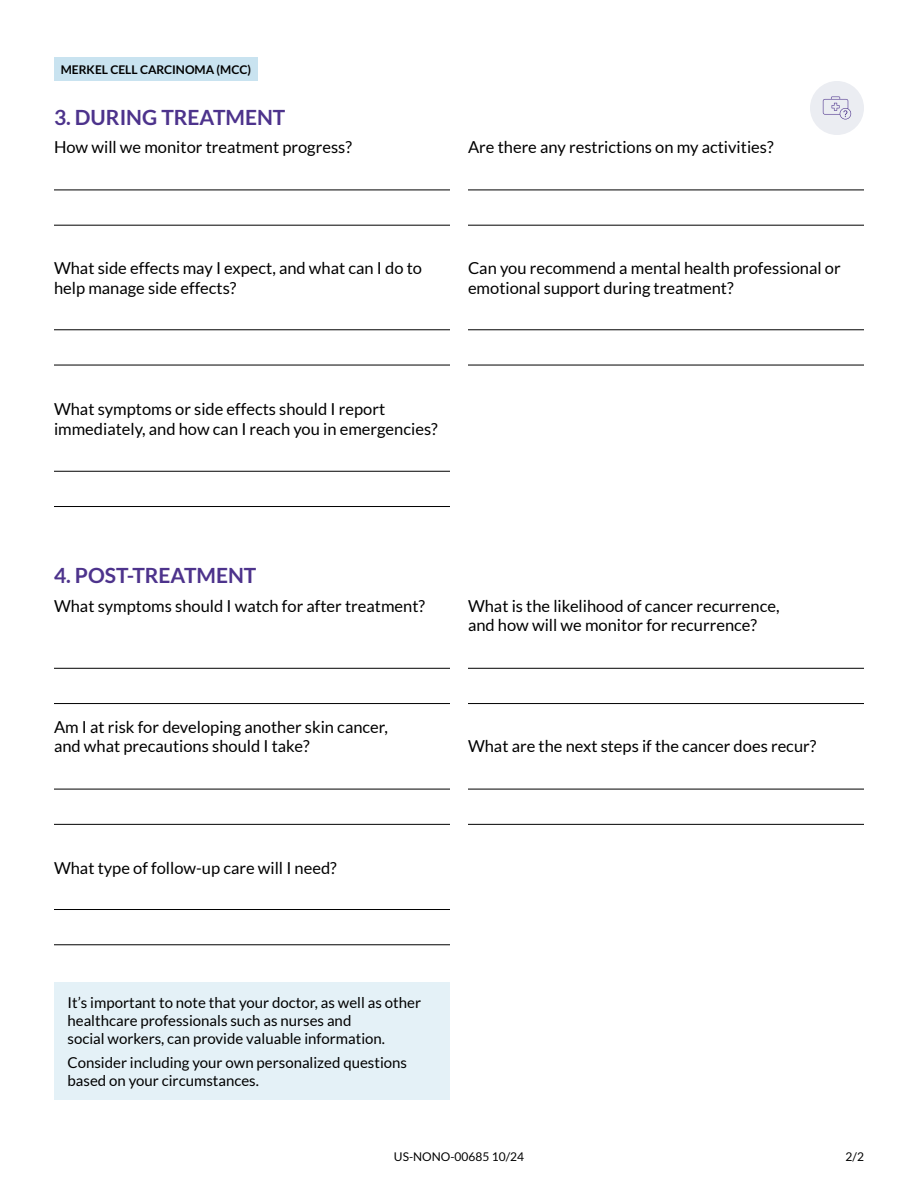
<style>
.page{position:relative;width:918px;height:1188px;background:#fff}
.page>*{position:absolute;margin:0;border:0;box-sizing:border-box;transform-origin:0 0}
.t1{font:700 21px "Lato";color:#4d338c}
.t2{font:16.5px/19.8px "Lato";color:#000}
.t3{font:15px/18px "Lato";color:#000}
.t4{font:700 12px "Lato";color:#000}
.t5{font:12px "Lato";color:#000}
</style>
<div class="page">
<div style="left:810px;top:81px;width:54px;height:54px;background:#ebedf2;border-radius:50%"></div>
<svg style="left:823px;top:97px;width:28px;height:22px"></svg>
<div style="left:54px;top:58px;width:204px;height:23px;background:#c9e3f0"></div>
<div style="left:54px;top:982px;width:396px;height:118px;background:#e4f1f7"></div>
<hr style="left:54px;top:190px;width:396px;height:1px;background:#000">
<hr style="left:54px;top:225px;width:396px;height:1px;background:#000">
<hr style="left:54px;top:471px;width:396px;height:1px;background:#000">
<hr style="left:54px;top:506px;width:396px;height:1px;background:#000">
<hr style="left:54px;top:329px;width:396px;height:1px;background:#000">
<hr style="left:54px;top:365px;width:396px;height:1px;background:#000">
<hr style="left:468px;top:329px;width:396px;height:1px;background:#000">
<hr style="left:468px;top:365px;width:396px;height:1px;background:#000">
<hr style="left:54px;top:668px;width:396px;height:1px;background:#000">
<hr style="left:54px;top:703px;width:396px;height:1px;background:#000">
<hr style="left:468px;top:668px;width:396px;height:1px;background:#000">
<hr style="left:468px;top:703px;width:396px;height:1px;background:#000">
<hr style="left:54px;top:789px;width:396px;height:1px;background:#000">
<hr style="left:54px;top:824px;width:396px;height:1px;background:#000">
<hr style="left:54px;top:909px;width:396px;height:1px;background:#000">
<hr style="left:54px;top:944px;width:396px;height:1px;background:#000">
<hr style="left:468px;top:789px;width:396px;height:1px;background:#000">
<hr style="left:468px;top:824px;width:396px;height:1px;background:#000">
<hr style="left:468px;top:190px;width:396px;height:1px;background:#000">
<hr style="left:468px;top:225px;width:396px;height:1px;background:#000">
<p class="t4" style="left:61px;top:63px;width:192px">MERKEL CELL CARCINOMA (MCC)</p>
<p class="t1" style="left:54px;top:105px;width:233px">3. DURING TREATMENT</p>
<p class="t2" style="left:54px;top:137px;width:299px">How will we monitor treatment progress?</p>
<p class="t2" style="left:54px;top:258px;width:370px">What side effects may I expect, and what can I do to help manage side effects?</p>
<p class="t2" style="left:468px;top:137px;width:307px">Are there any restrictions on my activities?</p>
<p class="t2" style="left:468px;top:258px;width:374px">Can you recommend a mental health professional or emotional support during treatment?</p>
<p class="t2" style="left:54px;top:399px;width:385px">What symptoms or side effects should I report immediately, and how can I reach you in emergencies?</p>
<p class="t1" style="left:54px;top:564px;width:204px">4. POST-TREATMENT</p>
<p class="t2" style="left:54px;top:596px;width:373px">What symptoms should I watch for after treatment?</p>
<p class="t2" style="left:54px;top:717px;width:335px">Am I at risk for developing another skin cancer, and what precautions should I take?</p>
<p class="t2" style="left:54px;top:858px;width:284px">What type of follow-up care will I need?</p>
<p class="t2" style="left:468px;top:596px;width:313px">What is the likelihood of cancer recurrence, and how will we monitor for recurrence?</p>
<p class="t2" style="left:468px;top:737px;width:350px">What are the next steps if the cancer does recur?</p>
<p class="t3" style="left:68px;top:993px;width:355px">It’s important to note that your doctor, as well as other healthcare professionals such as nurses and<br>social workers, can provide valuable information.</p>
<p class="t3" style="left:68px;top:1054px;width:341px">Consider including your own personalized questions based on your circumstances.</p>
<p class="t5" style="left:394px;top:1150px;width:132px">US-NONO-00685 10/24</p>
<p class="t5" style="left:846px;top:1150px;width:20px">2/2</p>
</div>
